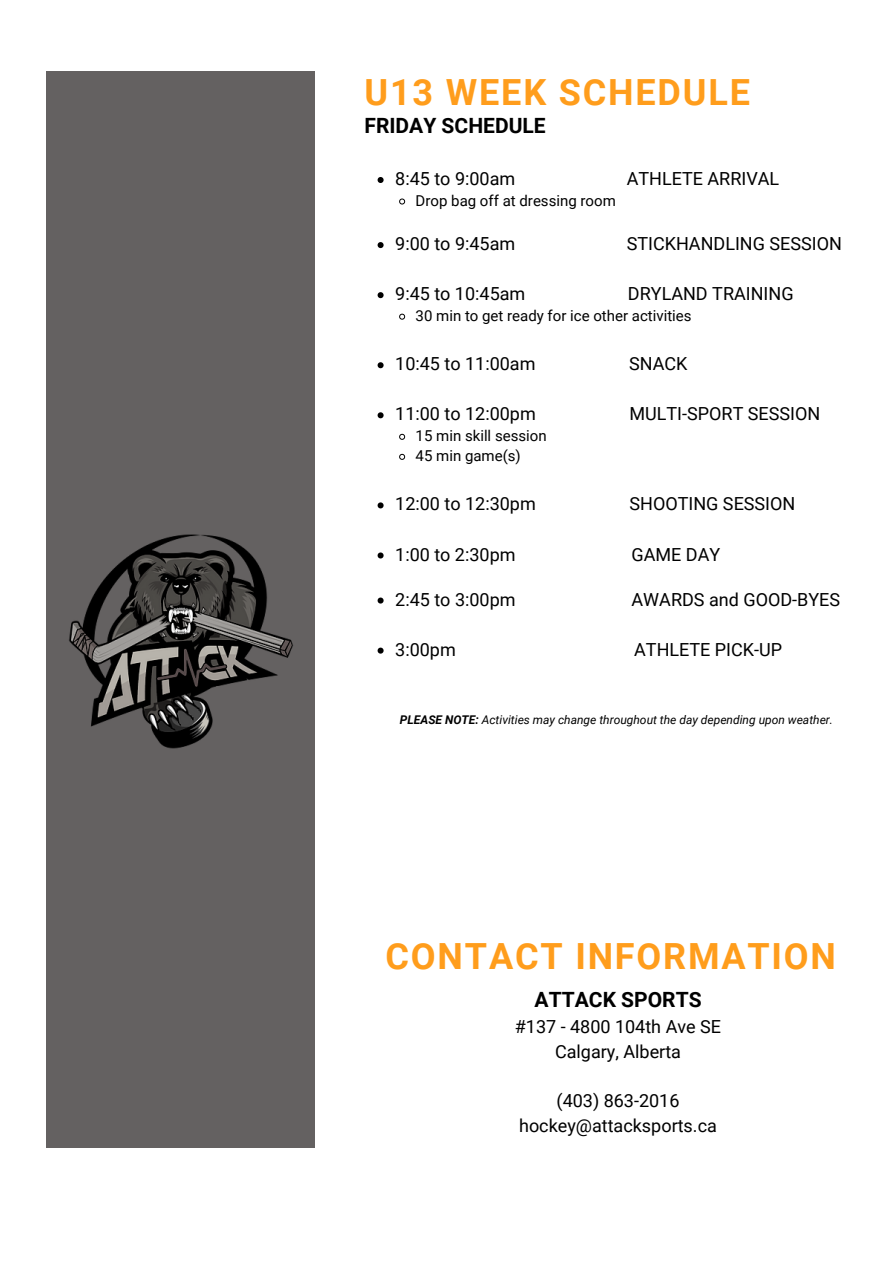
<style>
.page{position:relative;width:894px;height:1264px;background:#fff}
.page>*{position:absolute;margin:0;border:0;box-sizing:border-box;transform-origin:0 0}
.t1{font:700 36px "Roboto";letter-spacing:.05em;color:#ff9d1c}
.t2{font:700 21px "Roboto";color:#000}
.t3{font:18px "Roboto";color:#000}
.t4{font:15px "Roboto";color:#000}
.t5{font:italic 12px "Roboto";color:#000}
.s1{font-weight:700}
</style>
<div class="page">
<div style="left:46px;top:71px;width:268px;height:1076px;background:#646161"></div>
<img style="left:69px;top:534px;width:224px;height:215px">
<svg style="left:377px;top:177px;width:6px;height:6px"></svg>
<svg style="left:399px;top:198px;width:7px;height:7px"></svg>
<svg style="left:377px;top:242px;width:6px;height:6px"></svg>
<svg style="left:377px;top:292px;width:6px;height:6px"></svg>
<svg style="left:399px;top:313px;width:7px;height:7px"></svg>
<svg style="left:377px;top:362px;width:6px;height:6px"></svg>
<svg style="left:377px;top:412px;width:6px;height:6px"></svg>
<svg style="left:399px;top:433px;width:7px;height:7px"></svg>
<svg style="left:399px;top:453px;width:7px;height:7px"></svg>
<svg style="left:377px;top:502px;width:6px;height:6px"></svg>
<svg style="left:377px;top:552px;width:6px;height:6px"></svg>
<svg style="left:377px;top:597px;width:6px;height:6px"></svg>
<svg style="left:377px;top:647px;width:6px;height:6px"></svg>
<p class="t1" style="left:364px;top:71px;width:387px">U13 WEEK SCHEDULE</p>
<p class="t2" style="left:364px;top:113px;width:182px">FRIDAY SCHEDULE</p>
<p class="t3" style="left:395px;top:168px;width:121px">8:45 to 9:00am</p>
<p class="t3" style="left:626px;top:168px;width:154px">ATHLETE ARRIVAL</p>
<p class="t4" style="left:415px;top:192px;width:202px">Drop bag off at dressing room</p>
<p class="t3" style="left:395px;top:233px;width:121px">9:00 to 9:45am</p>
<p class="t3" style="left:626px;top:233px;width:217px">STICKHANDLING SESSION</p>
<p class="t3" style="left:395px;top:283px;width:132px">9:45 to 10:45am</p>
<p class="t3" style="left:627px;top:283px;width:167px">DRYLAND TRAINING</p>
<p class="t4" style="left:415px;top:307px;width:277px">30 min to get ready for ice other activities</p>
<p class="t3" style="left:395px;top:353px;width:142px">10:45 to 11:00am</p>
<p class="t3" style="left:629px;top:353px;width:60px">SNACK</p>
<p class="t3" style="left:395px;top:403px;width:142px">11:00 to 12:00pm</p>
<p class="t3" style="left:629px;top:403px;width:192px">MULTI-SPORT SESSION</p>
<p class="t4" style="left:415px;top:427px;width:132px">15 min skill session</p>
<p class="t4" style="left:415px;top:447px;width:107px">45 min game(s)</p>
<p class="t3" style="left:395px;top:494px;width:142px">12:00 to 12:30pm</p>
<p class="t3" style="left:629px;top:494px;width:167px">SHOOTING SESSION</p>
<p class="t3" style="left:395px;top:544px;width:122px">1:00 to 2:30pm</p>
<p class="t3" style="left:631px;top:544px;width:90px">GAME DAY</p>
<p class="t3" style="left:395px;top:589px;width:122px">2:45 to 3:00pm</p>
<p class="t3" style="left:631px;top:589px;width:210px">AWARDS and GOOD-BYES</p>
<p class="t3" style="left:395px;top:639px;width:62px">3:00pm</p>
<p class="t3" style="left:634px;top:639px;width:149px">ATHLETE PICK-UP</p>
<p class="t5" style="left:400px;top:712px;width:434px"><span class="s1">PLEASE NOTE:</span> Activities may change throughout the day depending upon weather.</p>
<p class="t1" style="left:385px;top:936px;width:452px">CONTACT INFORMATION</p>
<p class="t2" style="left:534px;top:987px;width:168px">ATTACK SPORTS</p>
<p class="t3" style="left:514px;top:1016px;width:208px">#137 - 4800 104th Ave SE</p>
<p class="t3" style="left:555px;top:1040px;width:127px">Calgary, Alberta</p>
<p class="t3" style="left:556px;top:1090px;width:124px">(403) 863-2016</p>
<p class="t3" style="left:519px;top:1115px;width:199px">hockey@attacksports.ca</p>
</div>
